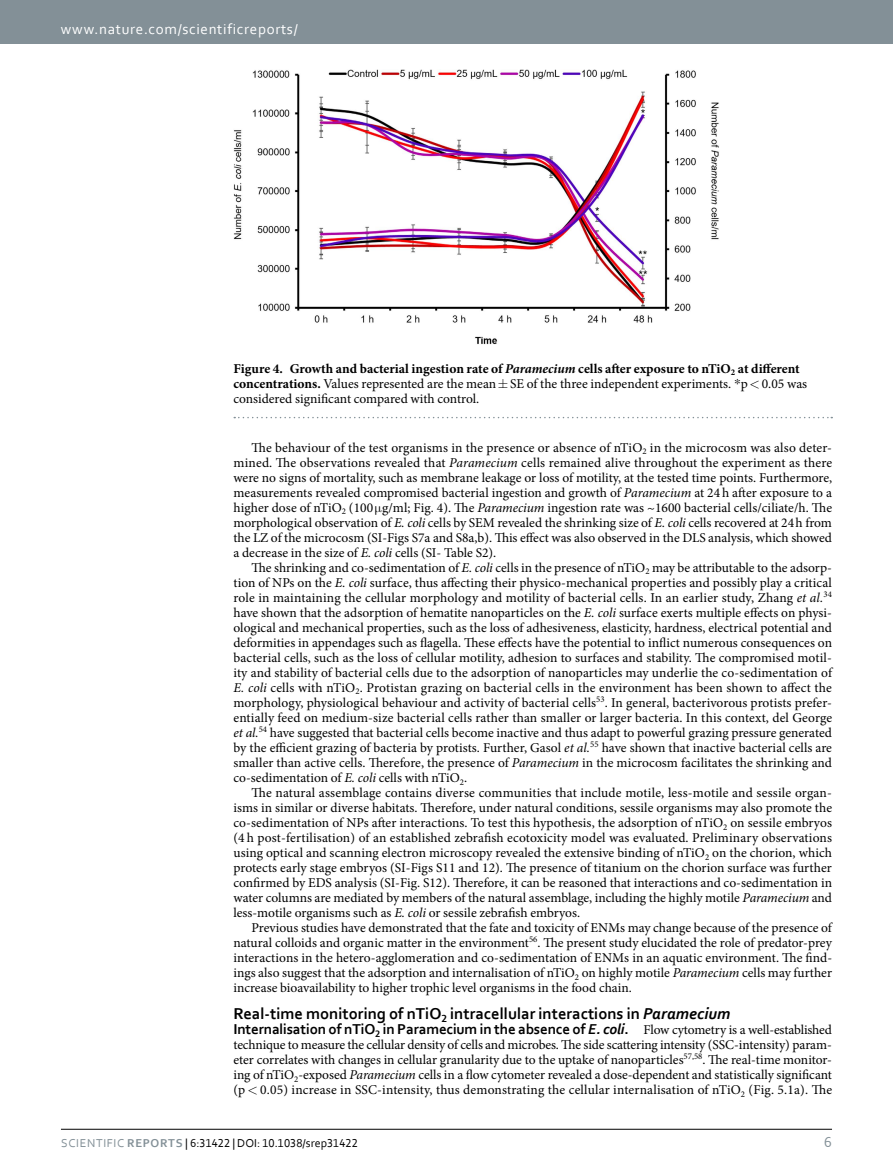
<style>
.page{position:relative;width:893px;height:1174px;background:#fff}
.page>*{position:absolute;margin:0;border:0;box-sizing:border-box;transform-origin:0 0}
.t1{font:700 16.5px "Corbel";color:#000}
.t2{font:700 15px "Corbel";letter-spacing:-.01em;color:#000}
.t3{font:15px "Corbel";letter-spacing:.045em;color:#fff}
.t4{font:15px "Corbel";color:#839097}
.t5{font:13.5px/15px "Minion Pro";color:#000;text-align:justify}
.t6{font:12px "Corbel";color:#000}
.s1{font-weight:700}
.s2{font-weight:700;font-style:italic}
.s3{font-family:"STIX General"}
.s4{font-style:italic}
.s5{font-family:"Minion Pro";font-weight:400;font-size:13.5px}
.s6{color:#839097}
.s7{font-weight:700;color:#839097}
</style>
<div class="page">
<div style="left:0;top:0;width:893px;height:43px;background:#839097"></div>
<hr style="left:61px;top:1129px;width:771px;height:1px;background:#000">
<img style="left:233px;top:70px;width:486px;height:275px">
<svg style="left:234px;top:417px;width:598px;height:1px"></svg>
<p class="t3" style="left:61px;top:19px;width:238px">www.nature.com/scientificreports/</p>
<p class="t5" style="left:233px;top:361px;width:575px;text-align:left"><span class="s1">Figure 4. Growth and bacterial ingestion rate of</span> <span class="s2">Paramecium</span> <span class="s1">cells after exposure to nTiO</span><sub>2</sub> <span class="s1">at different concentrations.</span> Values represented are the mean SE of the three independent experiments. <span class="s3">*</span>p 0.05 was considered significant compared with control.</p>
<p class="t5" style="left:233px;top:440px;width:600px;text-indent:18px">The behaviour of the test organisms in the presence or absence of nTiO<sub>2</sub> in the microcosm was also deter&shy;mined. The observations revealed that <span class="s4">Paramecium</span> cells remained alive throughout the experiment as there were no signs of mortality, such as membrane leakage or loss of motility, at the tested time points. Furthermore, measurements revealed compromised bacterial ingestion and growth of <span class="s4">Paramecium</span> at 24 h after exposure to a higher dose of nTiO<sub>2</sub> (100 g/ml; Fig. 4). The <span class="s4">Paramecium</span> ingestion rate was ~1600 bacterial cells/ciliate/h. The morphological observation of <span class="s4">E. coli</span> cells by SEM revealed the shrinking size of <span class="s4">E. coli</span> cells recovered at 24h from the LZ of the microcosm (SI-Figs S7a and S8a,b). This effect was also observed in the DLS analysis, which showed a decrease in the size of <span class="s4">E. coli</span> cells (SI- Table S2).</p>
<p class="t5" style="left:233px;top:560px;width:600px;text-indent:18px">The shrinking and co-sedimentation of <span class="s4">E. coli</span> cells in the presence of nTiO<sub>2</sub> may be attributable to the adsorp&shy;tion of NPs on the <span class="s4">E. coli</span> surface, thus affecting their physico-mechanical properties and possibly play a critical role in maintaining the cellular morphology and motility of bacterial cells. In an earlier study, Zhang <span class="s4">et al.</span><sup>34 </sup>have shown that the adsorption of hematite nanoparticles on the <span class="s4">E. coli</span> surface exerts multiple effects on physi&shy;ological and mechanical properties, such as the loss of adhesiveness, elasticity, hardness, electrical potential and deformities in appendages such as flagella. These effects have the potential to inflict numerous consequences on bacterial cells, such as the loss of cellular motility, adhesion to surfaces and stability. The compromised motil&shy;ity and stability of bacterial cells due to the adsorption of nanoparticles may underlie the co-sedimentation of <span class="s4">E. coli</span> cells with nTiO<sub>2</sub>. Protistan grazing on bacterial cells in the environment has been shown to affect the morphology, physiological behaviour and activity of bacterial cells<sup>53</sup>. In general, bacterivorous protists prefer&shy;entially feed on medium-size bacterial cells rather than smaller or larger bacteria. In this context, del George <span class="s4">et al.</span><sup>54</sup> have suggested that bacterial cells become inactive and thus adapt to powerful grazing pressure generated by the efficient grazing of bacteria by protists. Further, Gasol <span class="s4">et al.</span><sup>55</sup> have shown that inactive bacterial cells are smaller than active cells. Therefore, the presence of <span class="s4">Paramecium</span> in the microcosm facilitates the shrinking and co-sedimentation of <span class="s4">E. coli</span> cells with nTiO<sub>2</sub>.</p>
<p class="t5" style="left:233px;top:785px;width:600px;text-indent:18px">The natural assemblage contains diverse communities that include motile, less-motile and sessile organ&shy;isms in similar or diverse habitats. Therefore, under natural conditions, sessile organisms may also promote the co-sedimentation of NPs after interactions. To test this hypothesis, the adsorption of nTiO<sub>2</sub> on sessile embryos (4 h post-fertilisation) of an established zebrafish ecotoxicity model was evaluated. Preliminary observations using optical and scanning electron microscopy revealed the extensive binding of nTiO<sub>2</sub> on the chorion, which protects early stage embryos (SI-Figs S11 and 12). The presence of titanium on the chorion surface was further confirmed by EDS analysis (SI-Fig. S12). Therefore, it can be reasoned that interactions and co-sedimentation in water columns are mediated by members of the natural assemblage, including the highly motile <span class="s4">Paramecium</span> and less-motile organisms such as <span class="s4">E. coli</span> or sessile zebrafish embryos.</p>
<p class="t5" style="left:233px;top:920px;width:600px;text-indent:18px">Previous studies have demonstrated that the fate and toxicity of ENMs may change because of the presence of natural colloids and organic matter in the environment<sup>56</sup>. The present study elucidated the role of predator-prey interactions in the hetero-agglomeration and co-sedimentation of ENMs in an aquatic environment. The find&shy;ings also suggest that the adsorption and internalisation of nTiO<sub>2</sub> on highly motile <span class="s4">Paramecium</span> cells may further increase bioavailability to higher trophic level organisms in the food chain.</p>
<p class="t1" style="left:233px;top:1003px;width:498px">Real-time monitoring of nTiO<sub>2</sub> intracellular interactions in <span class="s4">Paramecium</span></p>
<p class="t2" style="left:233px;top:1019px;width:600px">Internalisation of nTiO<sub>2</sub> in Paramecium in the absence of <span class="s4">E. coli</span>. <span class="s5">Flow cytometry is a well-established</span></p>
<p class="t5" style="left:233px;top:1037px;width:600px">technique to measure the cellular density of cells and microbes. The side scattering intensity (SSC-intensity) param&shy;eter correlates with changes in cellular granularity due to the uptake of nanoparticles<sup>57,58</sup>. The real-time monitor&shy;ing of nTiO<sub>2</sub>-exposed <span class="s4">Paramecium</span> cells in a flow cytometer revealed a dose-dependent and statistically significant (p 0.05) increase in SSC-intensity, thus demonstrating the cellular internalisation of nTiO<sub>2</sub> (Fig. 5.1a). The</p>
<p class="t6" style="left:61px;top:1135px;width:298px"><span class="s6">Scientific</span> <span class="s7">Reports</span> | 6:31422 | DOI: 10.1038/srep31422</p>
<p class="t4" style="left:824px;top:1132px;width:9px">6</p>
</div>
